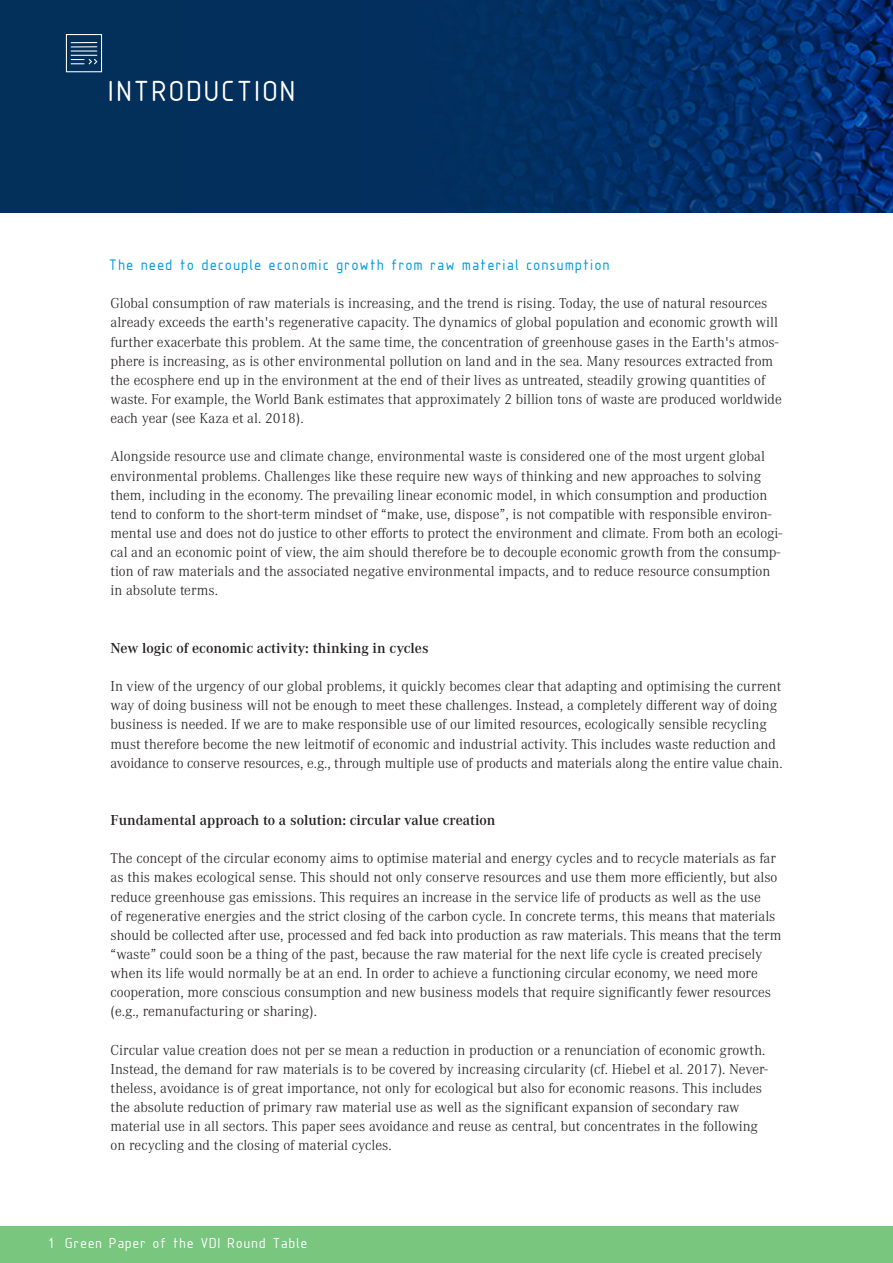
<style>
.page{position:relative;width:893px;height:1263px;background:#fff}
.page>*{position:absolute;margin:0;border:0;box-sizing:border-box;transform-origin:0 0}
.t1{font:30px "Isonorm VDI";color:#fff}
.t2{font:15.75px "Isonorm VDI";color:#009bde}
.t3{font:300 15px/19.2px "Corporate A";color:#231f20}
.t4{font:600 15px "Corporate A";color:#231f20}
.t5{font:15px "Isonorm VDI";letter-spacing:-.01em;color:#fff}
</style>
<div class="page">
<div style="left:0;top:1227px;width:893px;height:36px;background:#79c67f"></div>
<hr style="left:892px;top:1227px;width:1px;height:36px;background:#40ae49">
<img style="left:0;top:0;width:893px;height:213px">
<svg style="left:66px;top:34px;width:36px;height:38px"></svg>
<h1 class="t1" style="left:110px;top:75px;width:191px">INTRODUCTION</h1>
<p class="t2" style="left:110px;top:257px;width:503px">The need to decouple economic growth from raw material consumption</p>
<p class="t3" style="left:111px;top:293px;width:673px">Global consumption of raw materials is increasing, and the trend is rising. Today, the use of natural resources already exceeds the earth's regenerative capacity. The dynamics of global population and economic growth will further exacerbate this problem. At the same time, the concentration of greenhouse gases in the Earth's atmos&shy;phere is increasing, as is other environmental pollution on land and in the sea. Many resources extracted from the ecosphere end up in the environment at the end of their lives as untreated, steadily growing quantities of waste. For example, the World Bank estimates that approximately 2 billion tons of waste are produced worldwide each year (see Kaza et al. 2018).</p>
<p class="t3" style="left:111px;top:446px;width:673px">Alongside resource use and climate change, environmental waste is considered one of the most urgent global environmental problems. Challenges like these require new ways of thinking and new approaches to solving them, including in the economy. The prevailing linear economic model, in which consumption and production tend to conform to the short-term mindset of “make, use, dispose”, is not compatible with responsible environ&shy;mental use and does not do justice to other efforts to protect the environment and climate. From both an ecologi&shy;cal and an economic point of view, the aim should therefore be to decouple economic growth from the consump&shy;tion of raw materials and the associated negative environmental impacts, and to reduce resource consumption in absolute terms.</p>
<p class="t4" style="left:111px;top:638px;width:320px">New logic of economic activity: thinking in cycles</p>
<p class="t3" style="left:111px;top:676px;width:674px">In view of the urgency of our global problems, it quickly becomes clear that adapting and optimising the current way of doing business will not be enough to meet these challenges. Instead, a completely different way of doing business is needed. If we are to make responsible use of our limited resources, ecologically sensible recycling must therefore become the new leitmotif of economic and industrial activity. This includes waste reduction and avoidance to conserve resources, e.g., through multiple use of products and materials along the entire value chain.</p>
<p class="t4" style="left:111px;top:810px;width:386px">Fundamental approach to a solution: circular value creation</p>
<p class="t3" style="left:111px;top:848px;width:672px">The concept of the circular economy aims to optimise material and energy cycles and to recycle materials as far as this makes ecological sense. This should not only conserve resources and use them more efficiently, but also reduce greenhouse gas emissions. This requires an increase in the service life of products as well as the use<br>of regenerative energies and the strict closing of the carbon cycle. In concrete terms, this means that materials should be collected after use, processed and fed back into production as raw materials. This means that the term “waste” could soon be a thing of the past, because the raw material for the next life cycle is created precisely when its life would normally be at an end. In order to achieve a functioning circular economy, we need more cooperation, more conscious consumption and new business models that require significantly fewer resources (e.g., remanufacturing or sharing).</p>
<p class="t3" style="left:111px;top:1040px;width:659px">Circular value creation does not per se mean a reduction in production or a renunciation of economic growth.<br>Instead, the demand for raw materials is to be covered by increasing circularity (cf. Hiebel et al. 2017). Never&shy;theless, avoidance is of great importance, not only for ecological but also for economic reasons. This includes the absolute reduction of primary raw material use as well as the significant expansion of secondary raw material use in all sectors. This paper sees avoidance and reuse as central, but concentrates in the following on recycling and the closing of material cycles.</p>
<p class="t5" style="left:50px;top:1236px;width:261px">1 Green Paper of the VDI Round Table</p>
</div>
